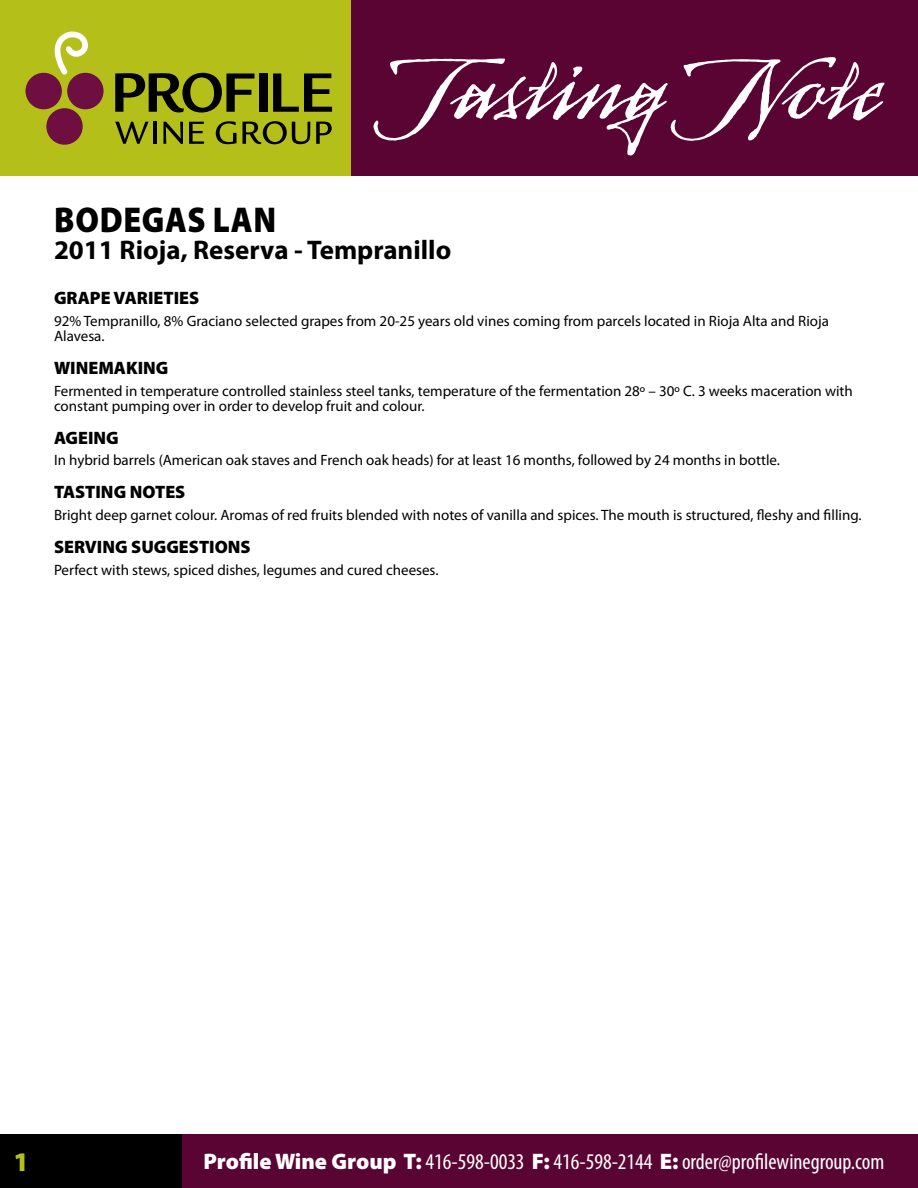
<style>
.page{position:relative;width:918px;height:1188px;background:#fff}
.page>*{position:absolute;margin:0;border:0;box-sizing:border-box;transform-origin:0 0}
.t1{font:127.5px "Arcana GMM Std Manuscript";color:#fff}
.t2{font:900 36px "Myriad Pro";letter-spacing:.02em;color:#000;scale:.9 1}
.t3{font:700 27px "Myriad Pro";color:#000}
.t4{font:900 27px "Myriad Pro";color:#b4c019}
.t5{font:condensed 22.5px "Myriad Pro";color:#fff}
.t6{font:900 18px "Myriad Pro";color:#000}
.t7{font:15px/15px "Myriad Pro";color:#000}
.s1{font-weight:900;font-stretch:normal}
</style>
<div class="page">
<div style="left:0;top:0;width:351px;height:176px;background:#b4c019"></div>
<div style="left:178px;top:1134px;width:740px;height:54px;background:#5a0434"></div>
<div style="left:351px;top:0;width:567px;height:176px;background:#5a0434"></div>
<div style="left:0;top:1134px;width:181px;height:54px;background:#000"></div>
<svg style="left:115px;top:73px;width:140px;height:40px"></svg>
<div style="left:259px;top:73px;width:8px;height:39px;background:#000"></div>
<svg style="left:273px;top:73px;width:59px;height:39px"></svg>
<svg style="left:115px;top:122px;width:34px;height:22px"></svg>
<hr style="left:154px;top:122px;width:3px;height:22px;background:#000">
<svg style="left:163px;top:122px;width:20px;height:22px"></svg>
<svg style="left:189px;top:122px;width:15px;height:22px"></svg>
<svg style="left:216px;top:121px;width:21px;height:23px"></svg>
<svg style="left:243px;top:121px;width:67px;height:23px"></svg>
<svg style="left:316px;top:122px;width:16px;height:22px"></svg>
<div style="left:46px;top:108px;width:37px;height:37px;background:#6e0e41;border-radius:50%"></div>
<div style="left:26px;top:73px;width:36px;height:36px;background:#6e0e41;border-radius:50%"></div>
<div style="left:67px;top:73px;width:37px;height:36px;background:#6e0e41;border-radius:50%"></div>
<svg style="left:54px;top:32px;width:34px;height:43px"></svg>
<h1 class="t1" style="left:392px;top:28px;width:491px">Tasting Note</h1>
<h2 class="t2" style="left:54px;top:200px;width:248px">BODEGAS lAN</h2>
<h3 class="t3" style="left:54px;top:232px;width:399px">2011 Rioja, Reserva - Tempranillo</h3>
<p class="t6" style="left:54px;top:288px;width:147px">GRAPE VARIETIES</p>
<p class="t7" style="left:54px;top:313px;width:776px">92% Tempranillo, 8% Graciano selected grapes from 20-25 years old vines coming from parcels located in Rioja Alta and Rioja<br>Alavesa.</p>
<p class="t6" style="left:54px;top:358px;width:116px">WINEMAKING</p>
<p class="t7" style="left:54px;top:383px;width:800px">Fermented in temperature controlled stainless steel tanks, temperature of the fermentation 28º – 30º C. 3 weeks maceration with constant pumping over in order to develop fruit and colour.</p>
<p class="t6" style="left:54px;top:427px;width:66px">AGEING</p>
<p class="t7" style="left:54px;top:453px;width:728px">In hybrid barrels (American oak staves and French oak heads) for at least 16 months, followed by 24 months in bottle.</p>
<p class="t6" style="left:54px;top:482px;width:133px">TASTING NOTES</p>
<p class="t7" style="left:54px;top:507px;width:809px">Bright deep garnet colour. Aromas of red fruits blended with notes of vanilla and spices. The mouth is structured, fleshy and filling.</p>
<p class="t6" style="left:54px;top:537px;width:198px">SERVING SUGGESTIONS</p>
<p class="t7" style="left:54px;top:562px;width:386px">Perfect with stews, spiced dishes, legumes and cured cheeses.</p>
<h3 class="t4" style="left:14px;top:1147px;width:17px">1</h3>
<h3 class="t5" style="left:203px;top:1148px;width:682px"><span class="s1">Profile Wine Group T:</span> 416-598-0033 <span class="s1">F:</span> 416-598-2144 <span class="s1">E:</span> order@profilewinegroup.com</h3>
</div>
